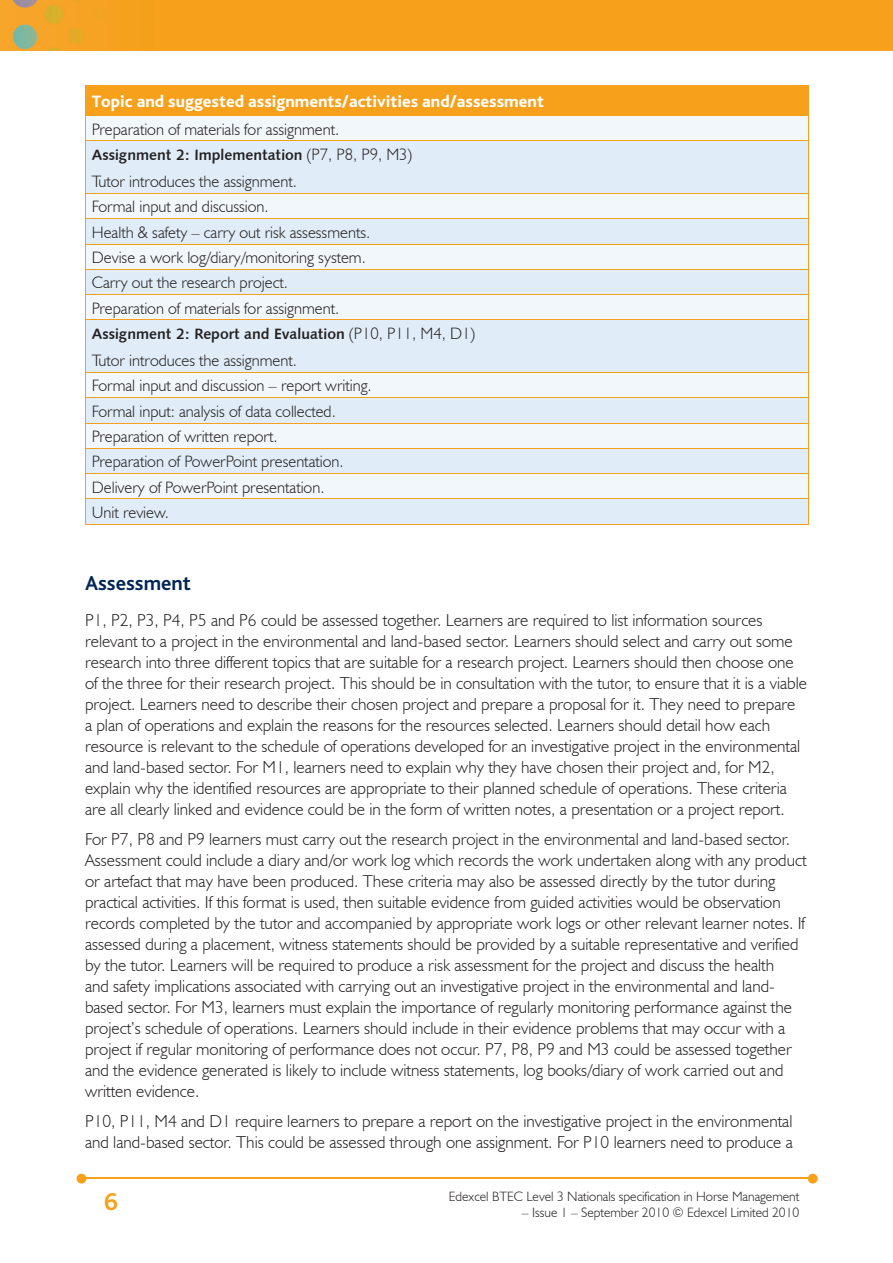
<style>
.page{position:relative;width:893px;height:1263px;background:#fff}
.page>*{position:absolute;margin:0;border:0;box-sizing:border-box;transform-origin:0 0}
.t1{font:700 25.5px "Bliss";color:#f6a01b}
.t2{font:700 21px "Bliss";color:#002556}
.t3{font:300 17.25px/21px "Humanist 521 BT";color:#231f20}
.t4{font:800 17.25px "Bliss";color:#fff}
.t5{font:300 16.5px/25.3px "Humanist 521 BT";color:#231f20}
.t6{font:15px "Humanist 531 BT Bold A";color:#231f20}
.t7{font:300 13.5px "Humanist 521 BT";color:#231f20}
.s1{font-family:"Humanist 521 BT";font-weight:300;font-size:16.5px}
</style>
<div class="page">
<img style="left:0;top:0;width:893px;height:51px">
<hr style="left:82px;top:1178px;width:728px;height:1px;background:#f6a01b">
<svg style="left:808px;top:1174px;width:10px;height:9px"></svg>
<svg style="left:77px;top:1174px;width:9px;height:9px"></svg>
<div style="left:85px;top:85px;width:723px;height:31px;background:#f6a01b"></div>
<div style="left:86px;top:116px;width:722px;height:25px;background:#f2f7fb"></div>
<svg style="left:86px;top:142px;width:722px;height:382px;fill:#e0edf8"></svg>
<hr style="left:85px;top:85px;width:724px;height:1px;background:#f6a01b">
<svg style="left:85px;top:116px;width:1px;height:25px"></svg>
<svg style="left:808px;top:86px;width:1px;height:55px"></svg>
<hr style="left:85px;top:141px;width:1px;height:52px;background:#f6a01b">
<hr style="left:808px;top:141px;width:1px;height:52px;background:#f6a01b">
<hr style="left:85px;top:141px;width:724px;height:1px;background:#f6a01b">
<hr style="left:85px;top:193px;width:724px;height:1px;background:#f6a01b">
<hr style="left:85px;top:218px;width:724px;height:1px;background:#f6a01b">
<hr style="left:85px;top:244px;width:724px;height:1px;background:#f6a01b">
<hr style="left:85px;top:269px;width:724px;height:1px;background:#f6a01b">
<svg style="left:85px;top:194px;width:1px;height:126px"></svg>
<svg style="left:808px;top:194px;width:1px;height:126px"></svg>
<hr style="left:85px;top:294px;width:724px;height:1px;background:#f6a01b">
<hr style="left:85px;top:320px;width:1px;height:52px;background:#f6a01b">
<hr style="left:808px;top:320px;width:1px;height:52px;background:#f6a01b">
<hr style="left:85px;top:320px;width:724px;height:1px;background:#f6a01b">
<hr style="left:85px;top:372px;width:724px;height:1px;background:#f6a01b">
<hr style="left:85px;top:397px;width:724px;height:1px;background:#f6a01b">
<hr style="left:85px;top:423px;width:724px;height:1px;background:#f6a01b">
<hr style="left:85px;top:448px;width:724px;height:1px;background:#f6a01b">
<hr style="left:85px;top:473px;width:724px;height:1px;background:#f6a01b">
<hr style="left:85px;top:499px;width:724px;height:1px;background:#f6a01b">
<svg style="left:85px;top:373px;width:1px;height:151px"></svg>
<svg style="left:808px;top:373px;width:1px;height:151px"></svg>
<hr style="left:85px;top:524px;width:724px;height:1px;background:#f6a01b">
<p class="t4" style="left:92px;top:93px;width:454px">Topic and suggested assignments/activities and/assessment</p>
<p class="t5" style="left:92px;top:116px;width:249px">Preparation of materials for assignment.</p>
<p class="t6" style="left:92px;top:145px;width:322px">Assignment 2: Implementation <span class="s1">(P7, P8, P9, M3)</span></p>
<p class="t5" style="left:92px;top:168px;width:280px">Tutor introduces the assignment.<br>Formal input and discussion.<br>Health &amp; safety – carry out risk assessments.<br>Devise a work log/diary/monitoring system.<br>Carry out the research project.<br>Preparation of materials for assignment.</p>
<p class="t6" style="left:92px;top:324px;width:385px">Assignment 2: Report and Evaluation <span class="s1">(P10, P11, M4, D1)</span></p>
<p class="t5" style="left:92px;top:347px;width:281px">Tutor introduces the assignment.<br>Formal input and discussion – report writing.<br>Formal input: analysis of data collected.<br>Preparation of written report.<br>Preparation of PowerPoint presentation.<br>Delivery of PowerPoint presentation.<br>Unit review.</p>
<p class="t2" style="left:85px;top:572px;width:108px">Assessment</p>
<p class="t3" style="left:85px;top:609px;width:723px">P1, P2, P3, P4, P5 and P6 could be assessed together. Learners are required to list information sources relevant to a project in the environmental and land-based sector. Learners should select and carry out some research into three different topics that are suitable for a research project. Learners should then choose one of the three for their research project. This should be in consultation with the tutor, to ensure that it is a viable project. Learners need to describe their chosen project and prepare a proposal for it. They need to prepare<br>a plan of operations and explain the reasons for the resources selected. Learners should detail how each resource is relevant to the schedule of operations developed for an investigative project in the environmental and land-based sector. For M1, learners need to explain why they have chosen their project and, for M2, explain why the identified resources are appropriate to their planned schedule of operations. These criteria are all clearly linked and evidence could be in the form of written notes, a presentation or a project report.</p>
<p class="t3" style="left:85px;top:828px;width:723px">For P7, P8 and P9 learners must carry out the research project in the environmental and land-based sector.<br>Assessment could include a diary and/or work log which records the work undertaken along with any product or artefact that may have been produced. These criteria may also be assessed directly by the tutor during practical activities. If this format is used, then suitable evidence from guided activities would be observation records completed by the tutor and accompanied by appropriate work logs or other relevant learner notes. If assessed during a placement, witness statements should be provided by a suitable representative and verified by the tutor. Learners will be required to produce a risk assessment for the project and discuss the health<br>and safety implications associated with carrying out an investigative project in the environmental and land&shy;based sector. For M3, learners must explain the importance of regularly monitoring performance against the project’s schedule of operations. Learners should include in their evidence problems that may occur with a project if regular monitoring of performance does not occur. P7, P8, P9 and M3 could be assessed together and the evidence generated is likely to include witness statements, log books/diary of work carried out and written evidence.</p>
<p class="t3" style="left:85px;top:1110px;width:709px">P10, P11, M4 and D1 require learners to prepare a report on the investigative project in the environmental and land-based sector. This could be assessed through one assignment. For P10 learners need to produce a</p>
<h1 class="t1" style="left:104px;top:1189px;width:15px">6</h1>
<p class="t7" style="left:449px;top:1188px;width:352px">Edexcel BTEC Level 3 Nationals specification in Horse Management</p>
<p class="t7" style="left:522px;top:1204px;width:279px">– Issue 1 – September 2010 © Edexcel Limited 2010</p>
</div>
